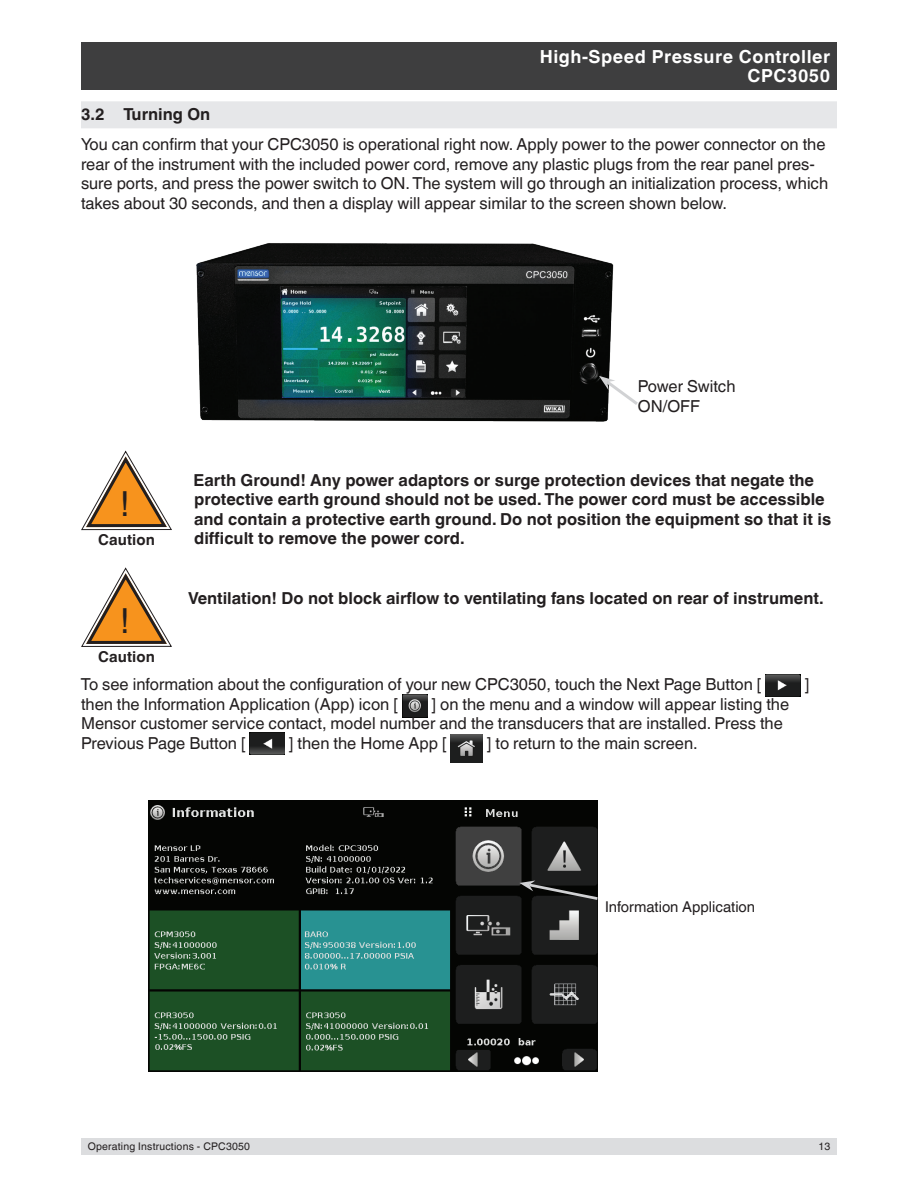
<style>
.page{position:relative;width:918px;height:1188px;background:#fff}
.page>*{position:absolute;margin:0;border:0;box-sizing:border-box;transform-origin:0 0}
.t1{font:34.5px "Helvetica World";color:#231f20}
.t2{font:700 18px/19.5px "Helvetica World";letter-spacing:.03em;color:#fff;text-align:right}
.t3{font:16.5px/19.5px "Helvetica World";color:#231f20}
.t4{font:700 16.5px/19.5px "Helvetica World";color:#231f20}
.t5{font:700 15px "Helvetica World";letter-spacing:.01em;color:#231f20}
.t6{font:14.85px "Helvetica World";color:#231f20}
.t7{font:10.5px "Helvetica World";letter-spacing:.02em;color:#231f20}
</style>
<div class="page">
<div style="left:81px;top:1138px;width:756px;height:17px;background:#dcdddf"></div>
<div style="left:81px;top:43px;width:756px;height:47px;background:#3e3e3f"></div>
<div style="left:81px;top:101px;width:756px;height:27px;background:#e6e7e9"></div>
<img style="left:196px;top:243px;width:418px;height:179px">
<svg style="left:599px;top:376px;width:39px;height:32px"></svg>
<svg style="left:81px;top:450px;width:91px;height:81px"></svg>
<img style="left:766px;top:675px;width:35px;height:22px">
<img style="left:402px;top:694px;width:26px;height:23px">
<img style="left:250px;top:733px;width:35px;height:22px">
<img style="left:451px;top:734px;width:32px;height:29px">
<img style="left:149px;top:801px;width:449px;height:270px">
<svg style="left:519px;top:881px;width:79px;height:21px;background:#2b2c2c"></svg>
<svg style="left:81px;top:567px;width:91px;height:80px"></svg>
<p class="t2" style="left:540px;top:47px;width:292px">High-Speed Pressure Controller<br>CPC3050</p>
<p class="t4" style="left:81px;top:104px;width:131px">3.2 Turning On</p>
<p class="t3" style="left:81px;top:135px;width:749px">You can confirm that your CPC3050 is operational right now. Apply power to the power connector on the rear of the instrument with the included power cord, remove any plastic plugs from the rear panel pres&shy;sure ports, and press the power switch to ON. The system will go through an initialization process, which takes about 30 seconds, and then a display will appear similar to the screen shown below.</p>
<h1 class="t1" style="left:120px;top:484px;width:11px">!</h1>
<p class="t5" style="left:98px;top:531px;width:58px">Caution</p>
<h1 class="t1" style="left:120px;top:601px;width:11px">!</h1>
<p class="t5" style="left:98px;top:648px;width:58px">Caution</p>
<p class="t3" style="left:638px;top:377px;width:99px">Power Switch<br>ON/OFF</p>
<p class="t4" style="left:193px;top:470px;width:639px">Earth Ground! Any power adaptors or surge protection devices that negate the protective earth ground should not be used. The power cord must be accessible and contain a protective earth ground. Do not position the equipment so that it is difficult to remove the power cord.</p>
<p class="t4" style="left:188px;top:589px;width:637px">Ventilation! Do not block airflow to ventilating fans located on rear of instrument.</p>
<p class="t3" style="left:81px;top:675px;width:682px">To see information about the configuration of your new CPC3050, touch the Next Page Button [</p>
<p class="t3" style="left:805px;top:675px;width:6px">]</p>
<p class="t3" style="left:81px;top:694px;width:318px">then the Information Application (App) icon [</p>
<p class="t3" style="left:81px;top:694px;width:710px;text-indent:351px">] on the menu and a window will appear listing the<br>Mensor customer service contact, model number and the transducers that are installed. Press the<br>Previous Page Button [</p>
<p class="t3" style="left:289px;top:733px;width:159px">] then the Home App [</p>
<p class="t3" style="left:487px;top:733px;width:212px">] to return to the main screen.</p>
<p class="t6" style="left:605px;top:898px;width:152px">Information Application</p>
<p class="t7" style="left:88px;top:1140px;width:164px">Operating Instructions - CPC3050</p>
<p class="t7" style="left:818px;top:1140px;width:13px">13</p>
</div>
